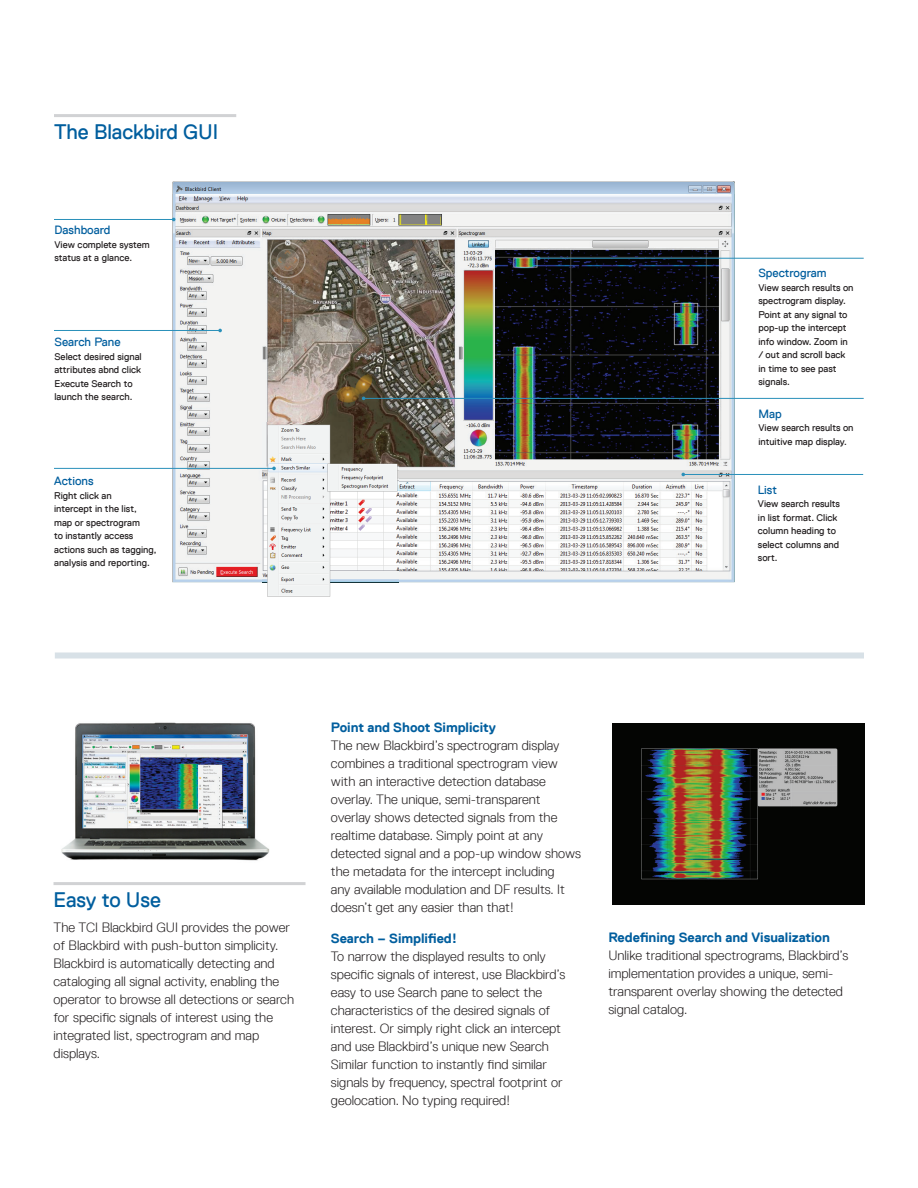
<style>
.page{position:relative;width:918px;height:1188px;background:#fff}
.page>*{position:absolute;margin:0;border:0;box-sizing:border-box;transform-origin:0 0}
.t1{font:21px "Replica Pro TT";letter-spacing:-.005em;color:#005e9e}
.t2{font:300 13.5px/18px "Replica Pro TT";color:#231f20}
.t3{font:700 13.5px "Replica Pro TT";letter-spacing:-.005em;color:#005e9e}
.t4{font:12px "Replica Pro TT";color:#005e9e}
.t5{font:9.75px/13.5px "Replica Pro TT";color:#231f20}
</style>
<div class="page">
<hr style="left:54px;top:114px;width:182px;height:3px;background:#d1d2d4">
<img style="left:172px;top:182px;width:563px;height:400px">
<hr style="left:54px;top:219px;width:120px;height:1px;background:#2a90ba">
<hr style="left:54px;top:330px;width:166px;height:1px;background:#2a90ba">
<hr style="left:539px;top:258px;width:325px;height:1px;background:#2a90ba">
<hr style="left:683px;top:474px;width:180px;height:1px;background:#2a90ba">
<hr style="left:364px;top:398px;width:500px;height:1px;background:#2a90ba">
<img style="left:61px;top:722px;width:209px;height:139px">
<img style="left:262px;top:423px;width:136px;height:174px">
<hr style="left:54px;top:468px;width:220px;height:1px;background:#2a90ba">
<img style="left:612px;top:723px;width:253px;height:181px">
<div style="left:55px;top:652px;width:809px;height:6px;background:#d8e1e7"></div>
<hr style="left:54px;top:882px;width:252px;height:3px;background:#d1d2d4">
<h1 class="t1" style="left:54px;top:120px;width:166px">The Blackbird GUI</h1>
<p class="t4" style="left:55px;top:223px;width:57px">Dashboard</p>
<p class="t5" style="left:55px;top:238px;width:97px">View complete system status at a glance.</p>
<p class="t4" style="left:55px;top:335px;width:68px">Search Pane</p>
<p class="t5" style="left:55px;top:350px;width:89px">Select desired signal attributes abnd click<br>Execute Search to launch the search.</p>
<p class="t4" style="left:54px;top:474px;width:41px">Actions</p>
<p class="t5" style="left:54px;top:489px;width:104px">Right click an<br>intercept in the list, map or spectrogram<br>to instantly access actions such as tagging, analysis and reporting.</p>
<p class="t4" style="left:758px;top:267px;width:70px">Spectrogram</p>
<p class="t5" style="left:758px;top:281px;width:97px">View search results on spectrogram display.<br>Point at any signal to pop-up the intercept info window. Zoom in / out and scroll back in time to see past signals.</p>
<p class="t4" style="left:758px;top:407px;width:25px">Map</p>
<p class="t5" style="left:758px;top:421px;width:97px">View search results on intuitive map display.</p>
<p class="t4" style="left:758px;top:483px;width:21px">List</p>
<p class="t5" style="left:758px;top:497px;width:84px">View search results in list format. Click column heading to select columns and sort.</p>
<h1 class="t1" style="left:54px;top:888px;width:109px">Easy to Use</h1>
<p class="t2" style="left:54px;top:919px;width:242px">The TCI Blackbird GUI provides the power of Blackbird with push-button simplicity.<br>Blackbird is automatically detecting and cataloging all signal activity, enabling the operator to browse all detections or search for specific signals of interest using the integrated list, spectrogram and map displays.</p>
<p class="t3" style="left:331px;top:720px;width:167px">Point and Shoot Simplicity</p>
<p class="t2" style="left:331px;top:736px;width:252px">The new Blackbird’s spectrogram display combines a traditional spectrogram view with an interactive detection database overlay. The unique, semi-transparent overlay shows detected signals from the realtime database. Simply point at any detected signal and a pop-up window shows the metadata for the intercept including<br>any available modulation and DF results. It doesn’t get any easier than that!</p>
<p class="t3" style="left:331px;top:931px;width:128px">Search – Simplified!</p>
<p class="t2" style="left:331px;top:948px;width:236px">To narrow the displayed results to only specific signals of interest, use Blackbird’s easy to use Search pane to select the characteristics of the desired signals of interest. Or simply right click an intercept and use Blackbird’s unique new Search Similar function to instantly find similar signals by frequency, spectral footprint or geolocation. No typing required!</p>
<p class="t3" style="left:608px;top:929px;width:223px">Redefining Search and Visualization</p>
<p class="t2" style="left:608px;top:946px;width:242px">Unlike traditional spectrograms, Blackbird’s implementation provides a unique, semi&shy;transparent overlay showing the detected signal catalog.</p>
</div>
